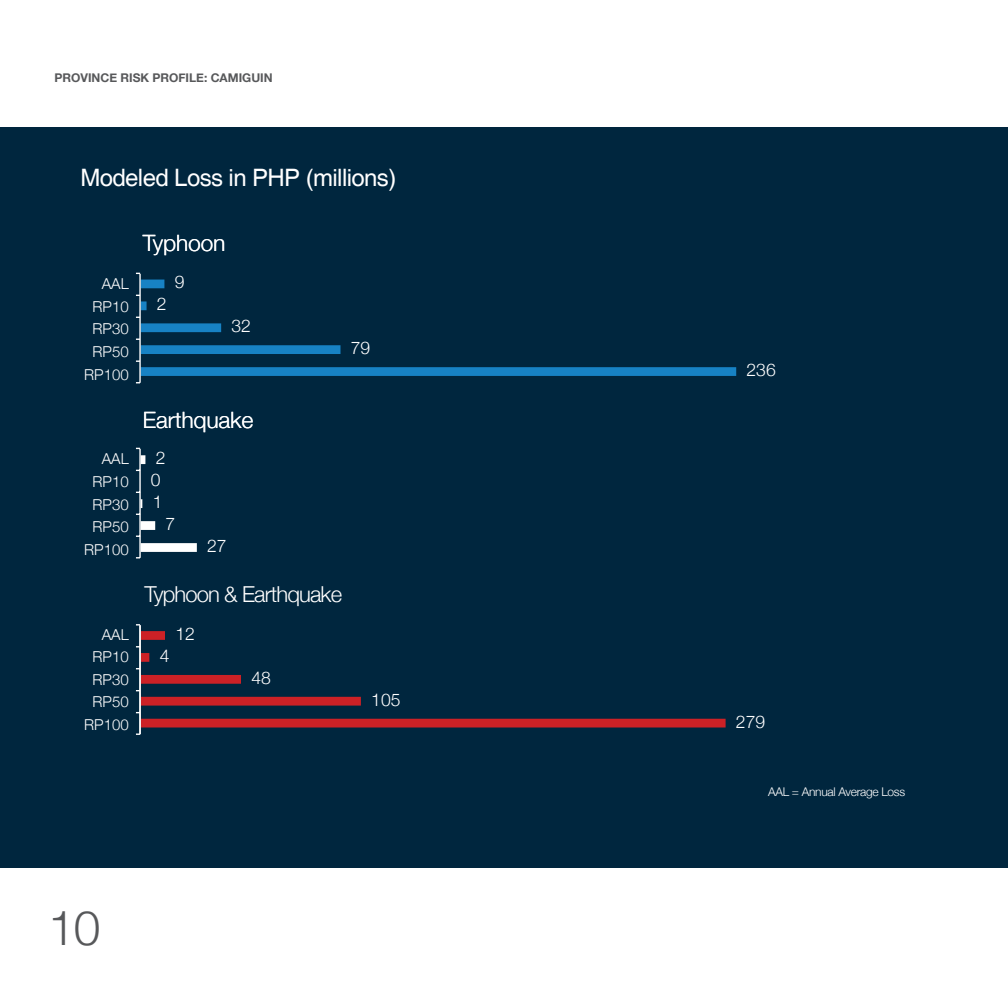
<style>
.page{position:relative;width:1008px;height:1008px;background:#fff}
.page>*{position:absolute;margin:0;border:0;box-sizing:border-box;transform-origin:0 0}
.t1{font:300 48px "Helvetica Neue";color:#57585a}
.t2{font:24px "Helvetica";letter-spacing:-.025em;color:#fff}
.t3{font:300 22.6px "Helvetica Neue";color:#fff}
.t4{font:300 22px "Helvetica Neue";letter-spacing:-.04em;color:#fff}
.t5{font:300 17.6px/22px "Helvetica Neue";color:#fff}
.t6{font:300 15px/22.6px "Helvetica Neue";color:#fff;text-align:right}
.t7{font:700 12px "Helvetica Neue";color:#57585a}
.t8{font:300 12px "Helvetica Neue";letter-spacing:-.025em;color:#fff}
</style>
<div class="page">
<div style="left:0;top:127px;width:1008px;height:741px;background:#00263e"></div>
<svg style="left:141px;top:280px;width:595px;height:96px"></svg>
<svg style="left:141px;top:631px;width:585px;height:97px"></svg>
<hr style="left:139px;top:274px;width:2px;height:109px;background:#fff">
<hr style="left:139px;top:449px;width:2px;height:109px;background:#fff">
<svg style="left:136px;top:455px;width:61px;height:103px"></svg>
<hr style="left:139px;top:625px;width:2px;height:109px;background:#fff">
<p class="t7" style="left:55px;top:69px;width:220px">PROVINCE RISK PROFILE: CAMIGUIN</p>
<h2 class="t2" style="left:80px;top:164px;width:318px">Modeled Loss in PHP (millions)</h2>
<p class="t6" style="left:84px;top:272px;width:46px">AAL<br>RP10<br>RP30<br>RP50<br>RP100</p>
<p class="t6" style="left:84px;top:447px;width:46px">AAL<br>RP10<br>RP30<br>RP50<br>RP100</p>
<p class="t6" style="left:84px;top:622px;width:46px">AAL<br>RP10<br>RP30<br>RP50<br>RP100</p>
<h3 class="t3" style="left:143px;top:225px;width:84px">Typhoon</h3>
<p class="t5" style="left:157px;top:292px;width:11px">2</p>
<p class="t5" style="left:175px;top:270px;width:11px">9</p>
<p class="t5" style="left:232px;top:314px;width:21px">32</p>
<p class="t5" style="left:351px;top:335px;width:21px">79</p>
<h3 class="t3" style="left:143px;top:401px;width:112px">Earthquake</h3>
<p class="t5" style="left:151px;top:446px;width:16px">2<br>0<br>1</p>
<p class="t5" style="left:166px;top:511px;width:11px">7</p>
<p class="t5" style="left:207px;top:533px;width:21px">27</p>
<h3 class="t4" style="left:145px;top:577px;width:199px">Typhoon &amp; Earthquake</h3>
<p class="t5" style="left:160px;top:643px;width:11px">4</p>
<p class="t5" style="left:175px;top:621px;width:21px">12</p>
<p class="t5" style="left:251px;top:665px;width:21px">48</p>
<p class="t5" style="left:371px;top:687px;width:31px">105</p>
<h1 class="t1" style="left:48px;top:889px;width:54px">10</h1>
<p class="t5" style="left:747px;top:357px;width:31px">236</p>
<p class="t5" style="left:736px;top:709px;width:31px">279</p>
<p class="t8" style="left:768px;top:782px;width:138px">AAL = Annual Average Loss</p>
</div>
